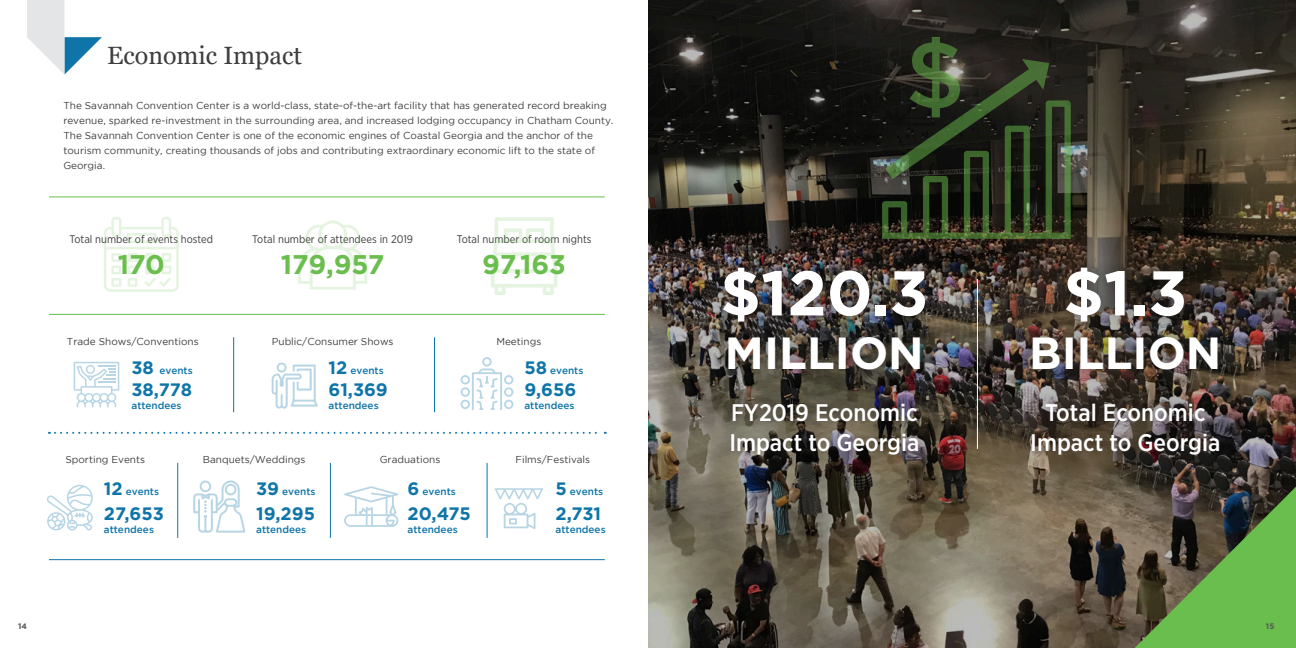
<style>
.page{position:relative;width:1296px;height:648px;background:#fff}
.page>*{position:absolute;margin:0;border:0;box-sizing:border-box;transform-origin:0 0}
.t1{font:500 94px "Gotham";color:#6abe4d}
.t2{font:700 63px "Gotham";color:#fff}
.t3{font:700 45px "Gotham";color:#fff}
.t4{font:700 27px "Gotham";letter-spacing:-.01em;color:#6abe4d}
.t5{font:25px "Georgia";color:#3e3e3f}
.t6{font:500 24px/30px "Gotham Narrow";color:#fff}
.t7{font:700 18px "Gotham";color:#0f75a9}
.t8{font:11px "Gotham Narrow";color:#3e3e3f}
.t9{font:10px/15px "Gotham";color:#3e3e3f}
.t10{font:500 10px "Gotham";color:#0f75a9}
.t11{font:700 8px "Gotham";color:#57585a}
.s1{font-weight:700;font-size:18px}
</style>
<div class="page">
<svg style="left:74px;top:362px;width:45px;height:45px"></svg>
<svg style="left:272px;top:363px;width:46px;height:46px"></svg>
<svg style="left:461px;top:357px;width:52px;height:53px"></svg>
<svg style="left:47px;top:485px;width:46px;height:45px"></svg>
<svg style="left:193px;top:480px;width:53px;height:53px"></svg>
<svg style="left:344px;top:486px;width:54px;height:41px"></svg>
<svg style="left:104px;top:217px;width:75px;height:75px"></svg>
<svg style="left:491px;top:217px;width:66px;height:78px"></svg>
<svg style="left:298px;top:220px;width:69px;height:70px"></svg>
<hr style="left:49px;top:314px;width:556px;height:1px;background:#6abe4d">
<hr style="left:233px;top:337px;width:1px;height:75px;background:#0f75a9">
<hr style="left:434px;top:337px;width:1px;height:75px;background:#0f75a9">
<svg style="left:27px;top:0;width:75px;height:75px"></svg>
<hr style="left:49px;top:559px;width:556px;height:1px;background:#0f75a9">
<svg style="left:49px;top:432px;width:557px;height:2px"></svg>
<hr style="left:487px;top:463px;width:1px;height:75px;background:#0f75a9">
<hr style="left:330px;top:463px;width:1px;height:75px;background:#0f75a9">
<hr style="left:177px;top:463px;width:1px;height:75px;background:#0f75a9">
<hr style="left:49px;top:197px;width:556px;height:1px;background:#6abe4d">
<img style="left:648px;top:0;width:648px;height:648px">
<svg style="left:881px;top:52px;width:190px;height:187px;background:#293220"></svg>
<div style="left:716px;top:389px;width:217px;height:80px;background:#231f20;opacity:.65"></div>
<div style="left:710px;top:253px;width:230px;height:132px;background:#231f20;opacity:.65"></div>
<div style="left:1017px;top:389px;width:217px;height:80px;background:#231f20;opacity:.65"></div>
<div style="left:1018px;top:253px;width:215px;height:132px;background:#231f20;opacity:.65"></div>
<hr style="left:977px;top:279px;width:1px;height:170px;background:#fff">
<svg style="left:1135px;top:487px;width:161px;height:161px;background:#5a8143"></svg>
<svg style="left:495px;top:488px;width:48px;height:41px"></svg>
<p class="t5" style="left:107px;top:40px;width:196px">Economic Impact</p>
<p class="t9" style="left:63px;top:98px;width:552px">The Savannah Convention Center is a world-class, state-of-the-art facility that has generated record breaking revenue, sparked re-investment in the surrounding area, and increased lodging occupancy in Chatham County.<br>The Savannah Convention Center is one of the economic engines of Coastal Georgia and the anchor of the tourism community, creating thousands of jobs and contributing extraordinary economic lift to the state of Georgia.</p>
<p class="t8" style="left:70px;top:232px;width:145px">Total number of events hosted</p>
<p class="t8" style="left:252px;top:232px;width:162px">Total number of attendees in 2019</p>
<p class="t8" style="left:457px;top:232px;width:136px">Total number of room nights</p>
<p class="t4" style="left:118px;top:246px;width:49px">170</p>
<p class="t4" style="left:281px;top:246px;width:105px">179,957</p>
<p class="t4" style="left:482px;top:246px;width:85px">97,163</p>
<p class="t9" style="left:67px;top:333px;width:133px">Trade Shows/Conventions</p>
<p class="t10" style="left:131px;top:365px;width:63px"><span class="s1">38</span> events</p>
<p class="t7" style="left:131px;top:378px;width:62px">38,778</p>
<p class="t10" style="left:131px;top:400px;width:52px">attendees</p>
<p class="t9" style="left:272px;top:333px;width:123px">Public/Consumer Shows</p>
<p class="t10" style="left:329px;top:365px;width:57px"><span class="s1">12</span> events</p>
<p class="t7" style="left:329px;top:378px;width:61px">61,369</p>
<p class="t10" style="left:329px;top:400px;width:52px">attendees</p>
<p class="t9" style="left:65px;top:452px;width:81px">Sporting Events</p>
<p class="t10" style="left:104px;top:486px;width:57px"><span class="s1">12</span> events</p>
<p class="t7" style="left:104px;top:501px;width:61px">27,653</p>
<p class="t10" style="left:104px;top:523px;width:52px">attendees</p>
<p class="t9" style="left:203px;top:452px;width:104px">Banquets/Weddings</p>
<p class="t10" style="left:256px;top:486px;width:61px"><span class="s1">39</span> events</p>
<p class="t7" style="left:256px;top:501px;width:60px">19,295</p>
<p class="t10" style="left:256px;top:523px;width:52px">attendees</p>
<p class="t9" style="left:380px;top:452px;width:62px">Graduations</p>
<p class="t10" style="left:408px;top:486px;width:50px"><span class="s1">6</span> events</p>
<p class="t7" style="left:408px;top:501px;width:65px">20,475</p>
<p class="t10" style="left:408px;top:523px;width:52px">attendees</p>
<p class="t9" style="left:496px;top:333px;width:46px">Meetings</p>
<p class="t10" style="left:524px;top:365px;width:61px"><span class="s1">58</span> events</p>
<p class="t7" style="left:524px;top:378px;width:54px">9,656</p>
<p class="t10" style="left:524px;top:400px;width:52px">attendees</p>
<p class="t9" style="left:515px;top:452px;width:76px">Films/Festivals</p>
<p class="t10" style="left:556px;top:486px;width:49px"><span class="s1">5</span> events</p>
<p class="t7" style="left:556px;top:501px;width:47px">2,731</p>
<p class="t10" style="left:556px;top:523px;width:52px">attendees</p>
<h1 class="t1" style="left:905px;top:22px;width:62px">$</h1>
<p class="t2" style="left:720px;top:251px;width:210px">$120.3</p>
<p class="t3" style="left:725px;top:324px;width:200px">MILLION</p>
<p class="t6" style="left:729px;top:397px;width:192px">FY2019 Economic<br>Impact to Georgia</p>
<p class="t2" style="left:1063px;top:251px;width:126px">$1.3</p>
<p class="t3" style="left:1029px;top:324px;width:194px">BILLION</p>
<p class="t6" style="left:1030px;top:397px;width:192px;text-align:center">Total Economic<br>Impact to Georgia</p>
<p class="t11" style="left:18px;top:620px;width:10px">14</p>
<p class="t11" style="left:1266px;top:620px;width:10px">15</p>
</div>
